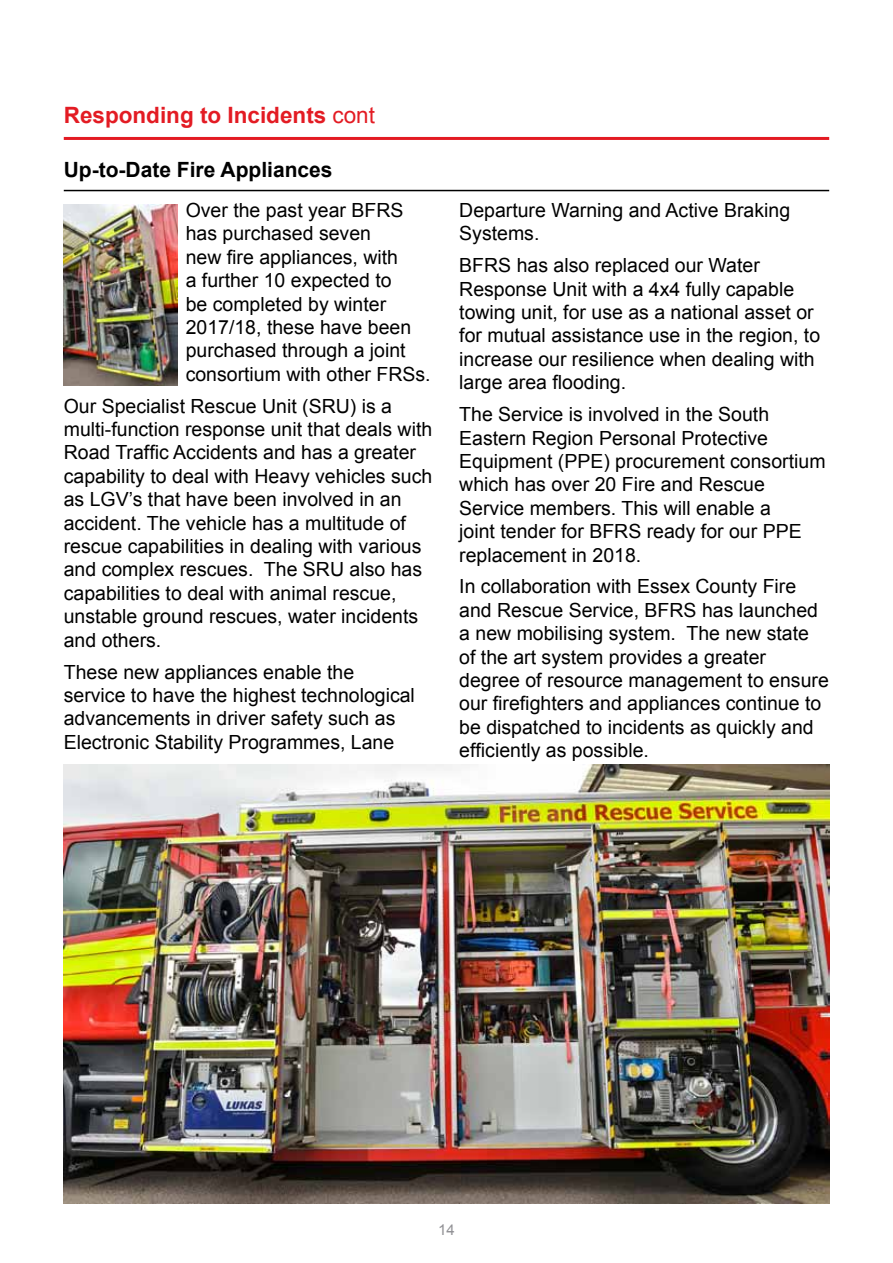
<style>
.page{position:relative;width:893px;height:1263px;background:#fff}
.page>*{position:absolute;margin:0;border:0;box-sizing:border-box;transform-origin:0 0}
.t1{font:700 22.5px "Arial";color:#e31b23}
.t2{font:700 21px "Arial";color:#000}
.t3{font:19.5px/23.4px "Arial";color:#000}
.t4{font:15px "Arial";color:#919195}
.s1{font-weight:400}
</style>
<div class="page">
<img style="left:64px;top:204px;width:113px;height:182px">
<img style="left:64px;top:764px;width:765px;height:439px">
<hr style="left:64px;top:137px;width:765px;height:3px;background:#e31b23">
<hr style="left:64px;top:190px;width:765px;height:1px;background:#000">
<p class="t1" style="left:64px;top:100px;width:313px">Responding to Incidents <span class="s1">cont</span></p>
<p class="t2" style="left:64px;top:156px;width:270px">Up-to-Date Fire Appliances</p>
<p class="t3" style="left:186px;top:199px;width:246px">Over the past year BFRS has purchased seven<br>new fire appliances, with<br>a further 10 expected to<br>be completed by winter<br>2017/18, these have been purchased through a joint consortium with other FRSs.</p>
<p class="t3" style="left:64px;top:394px;width:370px">Our Specialist Rescue Unit (SRU) is a multi-function response unit that deals with Road Traffic Accidents and has a greater capability to deal with Heavy vehicles such as LGV’s that have been involved in an accident. The vehicle has a multitude of rescue capabilities in dealing with various and complex rescues. The SRU also has capabilities to deal with animal rescue, unstable ground rescues, water incidents and others.</p>
<p class="t3" style="left:64px;top:660px;width:353px">These new appliances enable the service to have the highest technological advancements in driver safety such as Electronic Stability Programmes, Lane</p>
<p class="t3" style="left:459px;top:199px;width:332px">Departure Warning and Active Braking<br>Systems.</p>
<p class="t3" style="left:459px;top:254px;width:362px">BFRS has also replaced our Water Response Unit with a 4x4 fully capable towing unit, for use as a national asset or for mutual assistance use in the region, to increase our resilience when dealing with large area flooding.</p>
<p class="t3" style="left:459px;top:403px;width:368px">The Service is involved in the South Eastern Region Personal Protective Equipment (PPE) procurement consortium which has over 20 Fire and Rescue Service members. This will enable a<br>joint tender for BFRS ready for our PPE replacement in 2018.</p>
<p class="t3" style="left:459px;top:575px;width:371px">In collaboration with Essex County Fire and Rescue Service, BFRS has launched a new mobilising system. The new state of the art system provides a greater degree of resource management to ensure our firefighters and appliances continue to be dispatched to incidents as quickly and efficiently as possible.</p>
<p class="t4" style="left:438px;top:1219px;width:18px">14</p>
</div>
